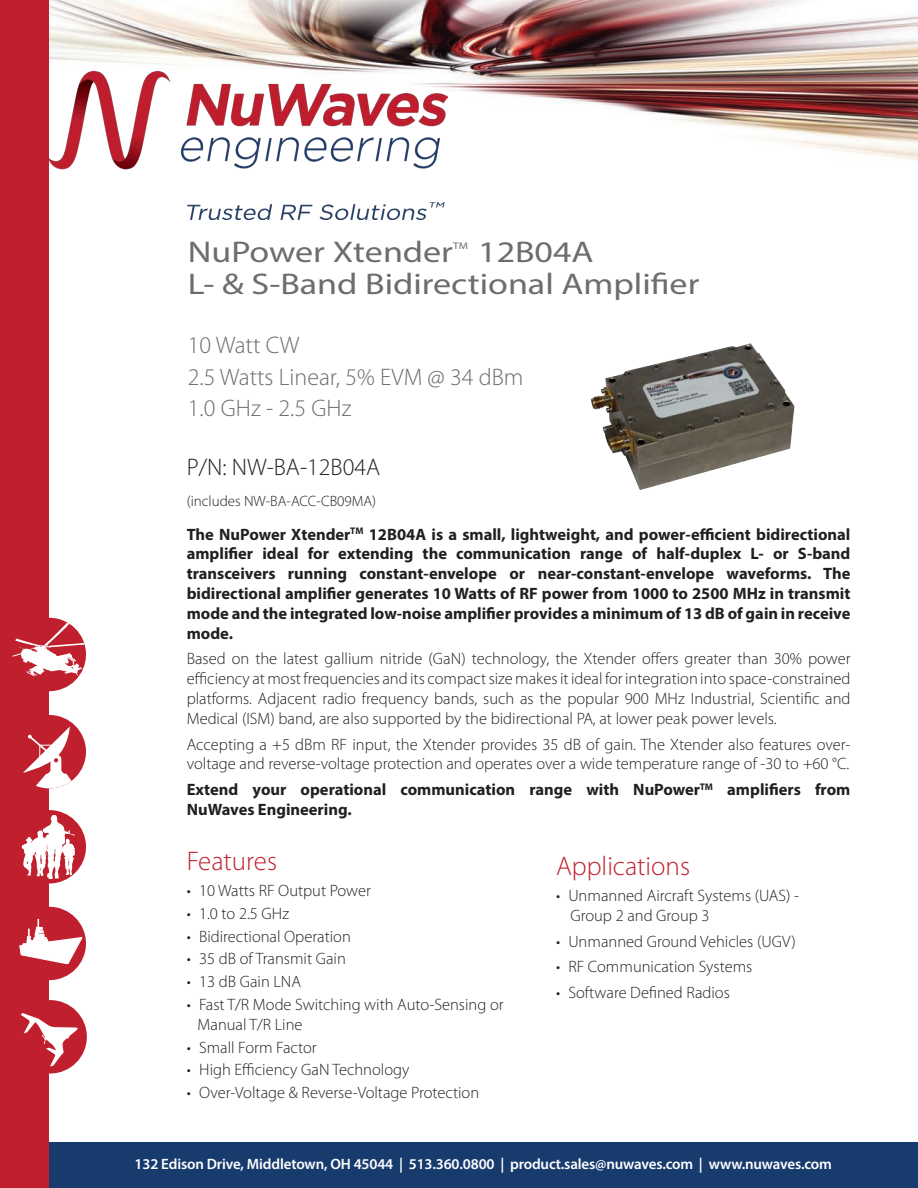
<style>
.page{position:relative;width:918px;height:1188px;background:#fff}
.page>*{position:absolute;margin:0;border:0;box-sizing:border-box;transform-origin:0 0}
.P_N_number{font:30px/31.5px "Myriad Pro";color:#6c6d70;scale:1.2 1}
.sub_heads{font:300 27px "Myriad Pro";color:#c0202e}
.product_name{font:300 24px/31.5px "Myriad Pro";color:#6c6d70}
.P_N_number-2{font:300 24px "Myriad Pro";color:#231f20}
.body_copy{font:300 16.5px/19.8px "Myriad Pro";color:#231f20}
.body_heads{font:700 16.5px/19.8px "Myriad Pro";color:#231f20;text-align:justify}
.body_copy-2{font:700 16.5px/19.8px "Myriad Pro";color:#231f20}
.t1{font:600 15px "Myriad Pro";letter-spacing:-.01em;color:#fff}
.P_N_number-3{font:300 15px "Myriad Pro";color:#231f20}
.P_N_number-4{font:9.6px "Myriad Pro";color:#6c6d70;scale:1.2 1}
</style>
<div class="page">
<img style="left:49px;top:0;width:869px;height:160px">
<div style="left:37px;top:1143px;width:881px;height:45px;background:#183b6e"></div>
<div style="left:0;top:0;width:49px;height:1188px;background:#c0202e"></div>
<div style="left:13px;top:618px;width:73px;height:73px;background:#c0202e;border-radius:50%"></div>
<svg style="left:13px;top:621px;width:73px;height:55px"></svg>
<div style="left:13px;top:715px;width:73px;height:73px;background:#c0202e;border-radius:50%"></div>
<svg style="left:23px;top:726px;width:50px;height:62px"></svg>
<div style="left:13px;top:810px;width:73px;height:74px;background:#c0202e;border-radius:50%"></div>
<svg style="left:22px;top:815px;width:53px;height:64px"></svg>
<div style="left:13px;top:907px;width:73px;height:73px;background:#c0202e;border-radius:50%"></div>
<svg style="left:19px;top:919px;width:64px;height:45px"></svg>
<div style="left:13px;top:1000px;width:74px;height:74px;background:#c0202e;border-radius:50%"></div>
<svg style="left:20px;top:1013px;width:58px;height:54px"></svg>
<img style="left:591px;top:343px;width:204px;height:147px">
<img style="left:49px;top:71px;width:398px;height:149px">
<p class="P_N_number" style="left:188px;top:236px;width:223px">NuPower Xtender</p>
<p class="P_N_number-4" style="left:453px;top:240px;width:14px">TM</p>
<p class="P_N_number" style="left:188px;top:236px;width:428px;text-indent:290px">12B04A<br>L- &amp; S-Band Bidirectional Amplifier</p>
<p class="product_name" style="left:188px;top:329px;width:337px">10 Watt CW<br>2.5 Watts Linear, 5% EVM @ 34 dBm<br>1.0 GHz - 2.5 GHz</p>
<p class="P_N_number-2" style="left:187px;top:452px;width:195px">P/N: NW-BA-12B04A</p>
<p class="P_N_number-3" style="left:187px;top:492px;width:191px">(includes NW-BA-ACC-CB09MA)</p>
<p class="body_heads" style="left:187px;top:524px;width:665px">The NuPower Xtender<sup>TM</sup> 12B04A is a small, lightweight, and power-efficient bidirectional amplifier ideal for extending the communication range of half-duplex L- or S-band transceivers running constant-envelope or near-constant-envelope waveforms. The bidirectional amplifier generates 10 Watts of RF power from 1000 to 2500 MHz in transmit mode and the integrated low-noise amplifier provides a minimum of 13 dB of gain in receive mode.</p>
<p class="body_copy" style="left:187px;top:649px;width:665px;text-align:justify">Based on the latest gallium nitride (GaN) technology, the Xtender offers greater than 30% power efficiency at most frequencies and its compact size makes it ideal for integration into space-constrained platforms. Adjacent radio frequency bands, such as the popular 900 MHz Industrial, Scientific and Medical (ISM) band, are also supported by the bidirectional PA, at lower peak power levels.</p>
<p class="body_copy" style="left:187px;top:734px;width:665px">Accepting a +5 dBm RF input, the Xtender provides 35 dB of gain. The Xtender also features over&shy;voltage and reverse-voltage protection and operates over a wide temperature range of -30 to +60 °C.</p>
<p class="body_copy-2" style="left:187px;top:779px;width:665px">Extend your operational communication range with NuPower<sup>TM</sup> amplifiers from<br>NuWaves Engineering.</p>
<p class="sub_heads" style="left:187px;top:845px;width:92px">Features</p>
<p class="body_copy" style="left:187px;top:880px;width:186px">• 10 Watts RF Output Power</p>
<p class="body_copy" style="left:187px;top:903px;width:104px">• 1.0 to 2.5 GHz</p>
<p class="body_copy" style="left:187px;top:926px;width:166px">• Bidirectional Operation</p>
<p class="body_copy" style="left:187px;top:949px;width:161px">• 35 dB of Transmit Gain</p>
<p class="body_copy" style="left:187px;top:972px;width:116px">• 13 dB Gain LNA</p>
<p class="body_copy" style="left:198px;top:994px;width:308px;text-indent:-11px">• Fast T/R Mode Switching with Auto-Sensing or<br>Manual T/R Line</p>
<p class="body_copy" style="left:187px;top:1037px;width:132px">• Small Form Factor</p>
<p class="body_copy" style="left:187px;top:1060px;width:224px">• High Efficiency GaN Technology</p>
<p class="body_copy" style="left:187px;top:1083px;width:294px">• Over-Voltage &amp; Reverse-Voltage Protection</p>
<p class="sub_heads" style="left:556px;top:850px;width:136px">Applications</p>
<p class="body_copy" style="left:570px;top:885px;width:230px;text-indent:-14px">• Unmanned Aircraft Systems (UAS) -<br>Group 2 and Group 3</p>
<p class="body_copy" style="left:556px;top:931px;width:241px">• Unmanned Ground Vehicles (UGV)</p>
<p class="body_copy" style="left:556px;top:957px;width:198px">• RF Communication Systems</p>
<p class="body_copy" style="left:556px;top:983px;width:175px">• Software Defined Radios</p>
<p class="t1" style="left:135px;top:1155px;width:699px">132 Edison Drive, Middletown, OH 45044 | 513.360.0800 | product.sales@nuwaves.com | www.nuwaves.com</p>
</div>
